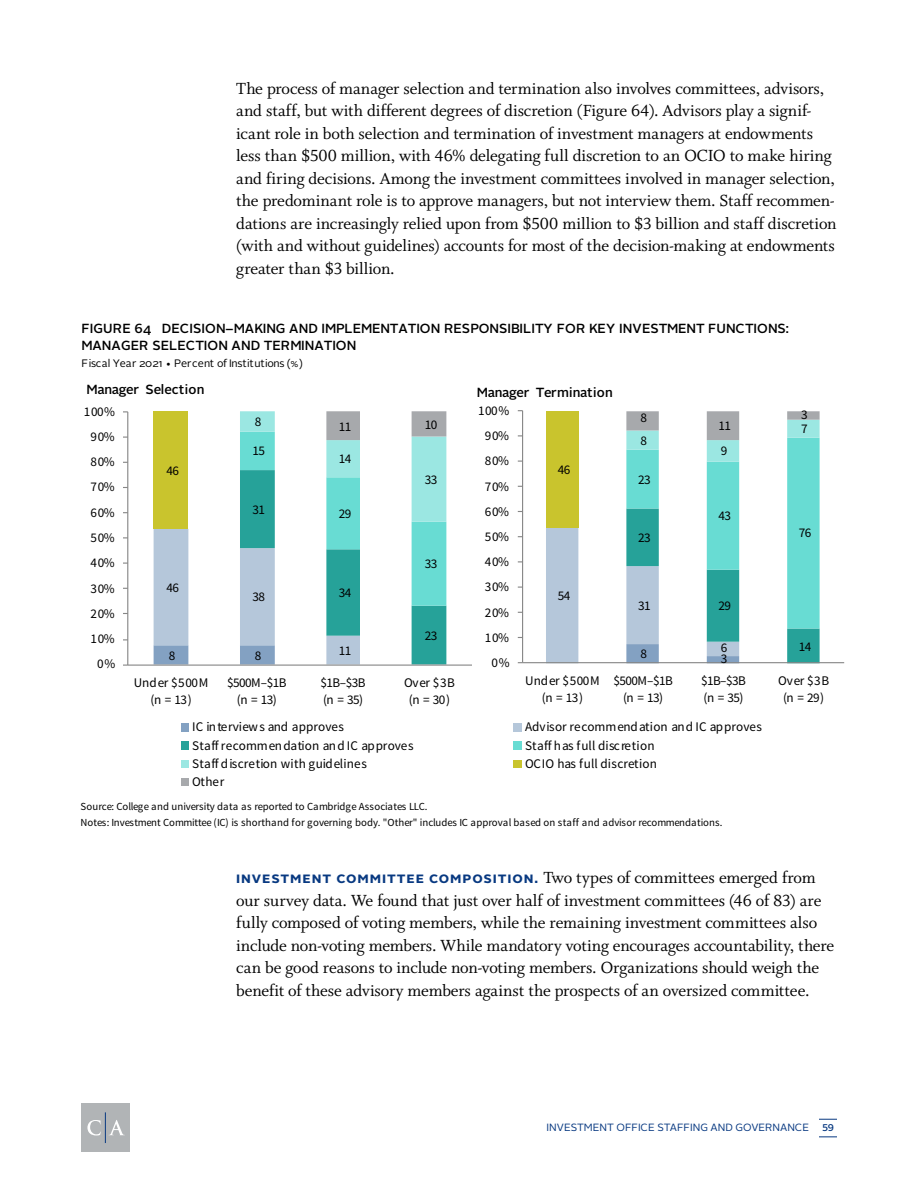
<style>
.page{position:relative;width:918px;height:1188px;background:#fff}
.page>*{position:absolute;margin:0;border:0;box-sizing:border-box;transform-origin:0 0}
.t1{font:18px/22.5px "Whitman";letter-spacing:-.01em;color:#000}
.t2{font:700 15px "Alright Sans";letter-spacing:.06em;color:#083981}
.t3{font:13.2px/17px "Source Sans Pro";letter-spacing:.005em;color:#000;text-align:center}
.t4{font:500 13.2px/16.8px "Alright Sans";color:#000}
.t5{font:10.8px/16.8px "Source Sans Pro";color:#000}
.t6{font:10.8px "Alright Sans";letter-spacing:-.01em;color:#000}
.t7{font:10.5px "Alright Sans";color:#083981}
.t8{font:500 9.75px "Alright Sans";color:#083981}
.s1{font-family:"Whitman";font-weight:400;font-size:18px;color:#000}
</style>
<div class="page">
<svg style="left:154px;top:411px;width:292px;height:253px"></svg>
<hr style="left:127px;top:412px;width:1px;height:253px;background:#868686">
<hr style="left:128px;top:665px;width:344px;height:1px;background:#868686">
<svg style="left:546px;top:411px;width:274px;height:251px"></svg>
<hr style="left:522px;top:411px;width:1px;height:252px;background:#868686">
<hr style="left:523px;top:662px;width:321px;height:1px;background:#868686">
<div style="left:181px;top:723px;width:7px;height:9px;background:#83a1c2"></div>
<div style="left:514px;top:723px;width:8px;height:9px;background:#b5c7da"></div>
<div style="left:181px;top:741px;width:7px;height:9px;background:#26a299"></div>
<div style="left:514px;top:741px;width:8px;height:9px;background:#68dcd3"></div>
<div style="left:181px;top:760px;width:7px;height:8px;background:#9be7e2"></div>
<div style="left:514px;top:760px;width:8px;height:8px;background:#c9c42d"></div>
<div style="left:181px;top:778px;width:7px;height:8px;background:#a7a9ac"></div>
<div style="left:81px;top:1103px;width:49px;height:49px;background:#b1b4b6"></div>
<svg style="left:87px;top:1120px;width:14px;height:16px"></svg>
<svg style="left:109px;top:1120px;width:15px;height:15px"></svg>
<hr style="left:105px;top:1112px;width:1px;height:31px;background:#083981">
<svg style="left:819px;top:1119px;width:18px;height:1px"></svg>
<svg style="left:819px;top:1137px;width:18px;height:1px"></svg>
<p class="t1" style="left:236px;top:77px;width:602px">The process of manager selection and termination also involves committees, advisors, and staff, but with different degrees of discretion (Figure 64). Advisors play a signif&shy;icant role in both selection and termination of investment managers at endowments less than $500 million, with 46% delegating full discretion to an OCIO to make hiring and firing decisions. Among the investment committees involved in manager selection, the predominant role is to approve managers, but not interview them. Staff recommen&shy;dations are increasingly relied upon from $500 million to $3 billion and staff discretion (with and without guidelines) accounts for most of the decision-making at endowments greater than $3 billion.</p>
<p class="t4" style="left:82px;top:320px;width:709px">FIGURE 64 DECISION–MAKING AND IMPLEMENTATION RESPONSIBILITY FOR KEY INVESTMENT FUNCTIONS:<br>MANAGER SELECTION AND TERMINATION</p>
<p class="t6" style="left:82px;top:356px;width:223px">Fiscal Year 2021 • Percent of Institutions (%)</p>
<p class="t4" style="left:87px;top:381px;width:120px">Manager Selection</p>
<p class="t4" style="left:477px;top:384px;width:138px">Manager Termination</p>
<p class="t3" style="left:84px;top:403px;width:33px">100%</p>
<p class="t3" style="left:91px;top:428px;width:26px">90%</p>
<p class="t3" style="left:91px;top:454px;width:26px">80%</p>
<p class="t3" style="left:91px;top:479px;width:26px">70%</p>
<p class="t3" style="left:166px;top:462px;width:14px">46</p>
<p class="t3" style="left:255px;top:414px;width:8px">8</p>
<p class="t3" style="left:253px;top:443px;width:14px">15</p>
<p class="t3" style="left:339px;top:418px;width:14px">11</p>
<p class="t3" style="left:425px;top:416px;width:14px">10</p>
<p class="t3" style="left:339px;top:451px;width:14px">14</p>
<p class="t3" style="left:425px;top:471px;width:14px">33</p>
<p class="t3" style="left:478px;top:402px;width:33px">100%</p>
<p class="t3" style="left:485px;top:428px;width:26px">90%</p>
<p class="t3" style="left:485px;top:453px;width:26px">80%</p>
<p class="t3" style="left:485px;top:478px;width:26px">70%</p>
<p class="t3" style="left:558px;top:461px;width:14px">46</p>
<p class="t3" style="left:641px;top:410px;width:8px">8</p>
<p class="t3" style="left:641px;top:432px;width:8px">8</p>
<p class="t3" style="left:638px;top:471px;width:14px">23</p>
<p class="t3" style="left:719px;top:418px;width:14px">11</p>
<p class="t3" style="left:721px;top:443px;width:8px">9</p>
<p class="t3" style="left:801px;top:406px;width:8px">3</p>
<p class="t3" style="left:801px;top:421px;width:8px">7</p>
<p class="t3" style="left:91px;top:504px;width:26px">60%</p>
<p class="t3" style="left:253px;top:501px;width:14px">31</p>
<p class="t3" style="left:339px;top:505px;width:14px">29</p>
<p class="t3" style="left:485px;top:503px;width:26px">60%</p>
<p class="t3" style="left:719px;top:508px;width:14px">43</p>
<p class="t3" style="left:91px;top:529px;width:26px">50%</p>
<p class="t3" style="left:485px;top:528px;width:26px">50%</p>
<p class="t3" style="left:638px;top:529px;width:14px">23</p>
<p class="t3" style="left:799px;top:525px;width:14px">76</p>
<p class="t3" style="left:91px;top:555px;width:26px">40%</p>
<p class="t3" style="left:425px;top:556px;width:14px">33</p>
<p class="t3" style="left:485px;top:554px;width:26px">40%</p>
<p class="t3" style="left:91px;top:580px;width:26px">30%</p>
<p class="t3" style="left:91px;top:605px;width:26px">20%</p>
<p class="t3" style="left:166px;top:579px;width:14px">46</p>
<p class="t3" style="left:253px;top:589px;width:14px">38</p>
<p class="t3" style="left:339px;top:584px;width:14px">34</p>
<p class="t3" style="left:485px;top:579px;width:26px">30%</p>
<p class="t3" style="left:485px;top:604px;width:26px">20%</p>
<p class="t3" style="left:558px;top:587px;width:14px">54</p>
<p class="t3" style="left:638px;top:597px;width:14px">31</p>
<p class="t3" style="left:719px;top:598px;width:14px">29</p>
<p class="t3" style="left:91px;top:631px;width:26px">10%</p>
<p class="t3" style="left:97px;top:656px;width:20px">0%</p>
<p class="t3" style="left:169px;top:647px;width:8px">8</p>
<p class="t3" style="left:255px;top:647px;width:8px">8</p>
<p class="t3" style="left:339px;top:642px;width:14px">11</p>
<p class="t3" style="left:425px;top:627px;width:14px">23</p>
<p class="t3" style="left:485px;top:629px;width:26px">10%</p>
<p class="t3" style="left:492px;top:654px;width:20px">0%</p>
<p class="t3" style="left:641px;top:646px;width:8px">8</p>
<p class="t3" style="left:721px;top:639px;width:8px">6</p>
<p class="t3" style="left:721px;top:650px;width:8px">3</p>
<p class="t3" style="left:799px;top:638px;width:14px">14</p>
<p class="t3" style="left:134px;top:674px;width:76px">Under $500M (n = 13)</p>
<p class="t3" style="left:227px;top:674px;width:61px">$500M–$1B (n = 13)</p>
<p class="t3" style="left:321px;top:674px;width:46px;text-align:left">$1B–$3B (n = 35)</p>
<p class="t3" style="left:404px;top:674px;width:52px">Over $3B (n = 30)</p>
<p class="t3" style="left:525px;top:673px;width:76px">Under $500M (n = 13)</p>
<p class="t3" style="left:613px;top:673px;width:61px">$500M–$1B (n = 13)</p>
<p class="t3" style="left:701px;top:673px;width:46px;text-align:left">$1B–$3B (n = 35)</p>
<p class="t3" style="left:778px;top:673px;width:52px">Over $3B (n = 29)</p>
<p class="t3" style="left:192px;top:719px;width:153px">IC interviews and approves</p>
<p class="t3" style="left:525px;top:719px;width:239px">Advisor recommendation and IC approves</p>
<p class="t3" style="left:192px;top:737px;width:223px">Staff recommendation and IC approves</p>
<p class="t3" style="left:525px;top:737px;width:131px">Staff has full discretion</p>
<p class="t3" style="left:192px;top:755px;width:176px">Staff discretion with guidelines</p>
<p class="t3" style="left:525px;top:755px;width:134px">OCIO has full discretion</p>
<p class="t3" style="left:192px;top:773px;width:34px">Other</p>
<p class="t5" style="left:80px;top:798px;width:644px">Source: College and university data as reported to Cambridge Associates LLC.<br>Notes: Investment Committee (IC) is shorthand for governing body. "Other" includes IC approval based on staff and advisor recommendations.</p>
<p class="t2" style="left:236px;top:867px;width:581px">Investment Committee Composition. <span class="s1">Two types of committees emerged from</span></p>
<p class="t1" style="left:236px;top:889px;width:600px">our survey data. We found that just over half of investment committees (46 of 83) are fully composed of voting members, while the remaining investment committees also include non-voting members. While mandatory voting encourages accountability, there can be good reasons to include non-voting members. Organizations should weigh the benefit of these advisory members against the prospects of an oversized committee.</p>
<p class="t7" style="left:547px;top:1121px;width:264px">INVESTMENT OFFICE STAFFING AND GOVERNANCE</p>
<p class="t8" style="left:822px;top:1121px;width:13px">59</p>
</div>
